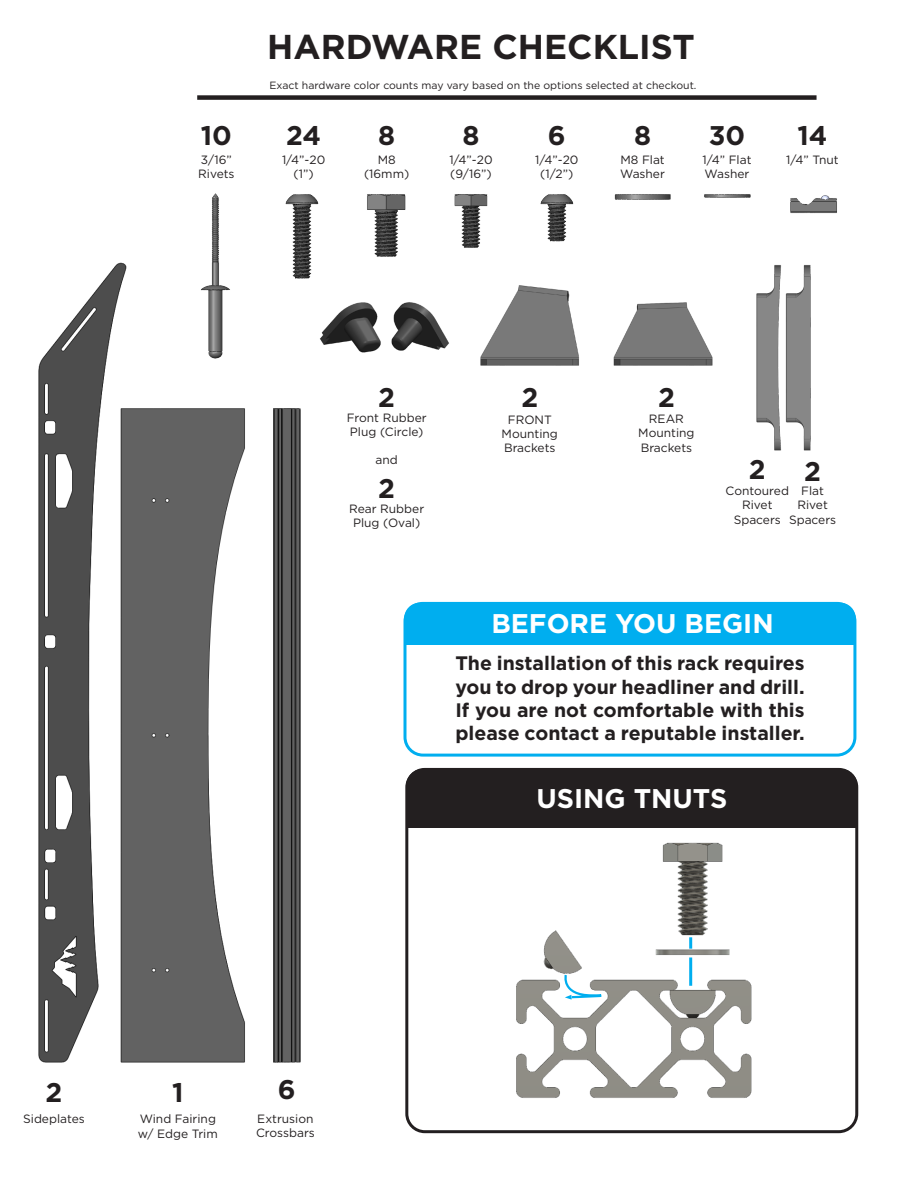
<style>
.page{position:relative;width:918px;height:1188px;background:#fff}
.page>*{position:absolute;margin:0;border:0;box-sizing:border-box;transform-origin:0 0}
.t1{font:700 34.5px "Gotham";color:#231f20}
.t2{font:700 27px "Gotham";color:#fff}
.t3{font:700 27px "Gotham";color:#231f20}
.t4{font:700 19.5px/23.4px "Gotham";color:#231f20;text-align:justify}
.t5{font:12px "Gotham";color:#231f20}
.t6{font:10.5px "Gotham";color:#231f20}
</style>
<div class="page">
<img style="left:38px;top:262px;width:263px;height:801px">
<img style="left:756px;top:363px;width:55px;height:88px">
<img style="left:172px;top:193px;width:665px;height:170px">
<div style="left:405px;top:768px;width:453px;height:365px;border:3px solid #231f20;border-radius:18px"></div>
<div style="left:404px;top:602px;width:452px;height:155px;border:3px solid #00aeef;border-radius:18px"></div>
<div style="left:406px;top:769px;width:452px;height:34px;background:#231f20;border-radius:17px"></div>
<div style="left:404px;top:603px;width:452px;height:31px;background:#00aeef;border-radius:15px"></div>
<div style="left:407px;top:786px;width:450px;height:42px;background:#231f20"></div>
<div style="left:405px;top:626px;width:450px;height:19px;background:#00aeef"></div>
<img style="left:516px;top:842px;width:236px;height:256px">
<svg style="left:561px;top:973px;width:64px;height:27px"></svg>
<svg style="left:689px;top:937px;width:3px;height:12px"></svg>
<hr style="left:689px;top:957px;width:3px;height:29px;background:#00aeef">
<div style="left:197px;top:95px;width:620px;height:5px;background:#231f20"></div>
<img style="left:468px;top:256px;width:259px;height:110px">
<img style="left:279px;top:287px;width:190px;height:88px">
<p class="t1" style="left:267px;top:27px;width:429px">HARDWARE CHECKLIST</p>
<p class="t6" style="left:270px;top:79px;width:428px">Exact hardware color counts may vary based on the options selected at checkout.</p>
<p class="t3" style="left:201px;top:119px;width:33px">10</p>
<p class="t3" style="left:286px;top:119px;width:37px">24</p>
<p class="t3" style="left:378px;top:119px;width:19px">8</p>
<p class="t3" style="left:462px;top:119px;width:19px">8</p>
<p class="t3" style="left:548px;top:119px;width:19px">6</p>
<p class="t3" style="left:634px;top:119px;width:19px">8</p>
<p class="t3" style="left:709px;top:119px;width:38px">30</p>
<p class="t3" style="left:798px;top:119px;width:31px">14</p>
<p class="t5" style="left:201px;top:152px;width:32px">3/16”</p>
<p class="t5" style="left:198px;top:166px;width:38px">Rivets</p>
<p class="t5" style="left:282px;top:152px;width:45px">1/4”-20</p>
<p class="t5" style="left:294px;top:166px;width:22px">(1”)</p>
<p class="t5" style="left:449px;top:152px;width:45px">1/4”-20</p>
<p class="t5" style="left:450px;top:166px;width:43px">(9/16”)</p>
<p class="t5" style="left:535px;top:152px;width:45px">1/4”-20</p>
<p class="t5" style="left:540px;top:166px;width:35px">(1/2”)</p>
<p class="t5" style="left:703px;top:152px;width:51px">1/4” Flat</p>
<p class="t5" style="left:786px;top:152px;width:54px">1/4” Tnut</p>
<p class="t5" style="left:705px;top:166px;width:46px">Washer</p>
<p class="t5" style="left:620px;top:152px;width:46px">M8 Flat</p>
<p class="t5" style="left:620px;top:166px;width:46px">Washer</p>
<p class="t5" style="left:378px;top:152px;width:19px">M8</p>
<p class="t5" style="left:364px;top:166px;width:47px">(16mm)</p>
<p class="t3" style="left:378px;top:382px;width:18px">2</p>
<p class="t5" style="left:347px;top:410px;width:82px">Front Rubber</p>
<p class="t5" style="left:350px;top:424px;width:75px">Plug (Circle)</p>
<p class="t5" style="left:376px;top:452px;width:24px">and</p>
<p class="t3" style="left:378px;top:473px;width:18px">2</p>
<p class="t5" style="left:349px;top:501px;width:77px">Rear Rubber</p>
<p class="t5" style="left:353px;top:516px;width:69px">Plug (Oval)</p>
<p class="t3" style="left:521px;top:382px;width:18px">2</p>
<p class="t5" style="left:508px;top:412px;width:46px">FRONT</p>
<p class="t5" style="left:502px;top:426px;width:58px">Mounting</p>
<p class="t5" style="left:504px;top:440px;width:53px">Brackets</p>
<p class="t3" style="left:658px;top:382px;width:18px">2</p>
<p class="t5" style="left:649px;top:411px;width:36px">REAR</p>
<p class="t5" style="left:638px;top:425px;width:58px">Mounting</p>
<p class="t5" style="left:641px;top:440px;width:53px">Brackets</p>
<p class="t3" style="left:749px;top:454px;width:18px">2</p>
<p class="t5" style="left:726px;top:483px;width:65px">Contoured</p>
<p class="t5" style="left:742px;top:498px;width:32px">Rivet</p>
<p class="t5" style="left:734px;top:512px;width:49px">Spacers</p>
<p class="t3" style="left:804px;top:456px;width:18px">2</p>
<p class="t5" style="left:801px;top:483px;width:24px">Flat</p>
<p class="t5" style="left:797px;top:498px;width:32px">Rivet</p>
<p class="t5" style="left:789px;top:512px;width:49px">Spacers</p>
<p class="t2" style="left:491px;top:608px;width:284px">BEFORE YOU BEGIN</p>
<p class="t4" style="left:455px;top:651px;width:351px">The installation of this rack requires you to drop your headliner and drill.<br>If you are not comfortable with this please contact a reputable installer.</p>
<p class="t2" style="left:536px;top:782px;width:192px">USING TNUTS</p>
<p class="t3" style="left:46px;top:1077px;width:18px">2</p>
<p class="t5" style="left:23px;top:1111px;width:63px">Sideplates</p>
<p class="t3" style="left:172px;top:1077px;width:13px">1</p>
<p class="t5" style="left:140px;top:1111px;width:78px">Wind Fairing</p>
<p class="t5" style="left:138px;top:1126px;width:82px">w/ Edge Trim</p>
<p class="t3" style="left:278px;top:1074px;width:19px">6</p>
<p class="t5" style="left:257px;top:1111px;width:58px">Extrusion</p>
<p class="t5" style="left:256px;top:1125px;width:60px">Crossbars</p>
</div>
